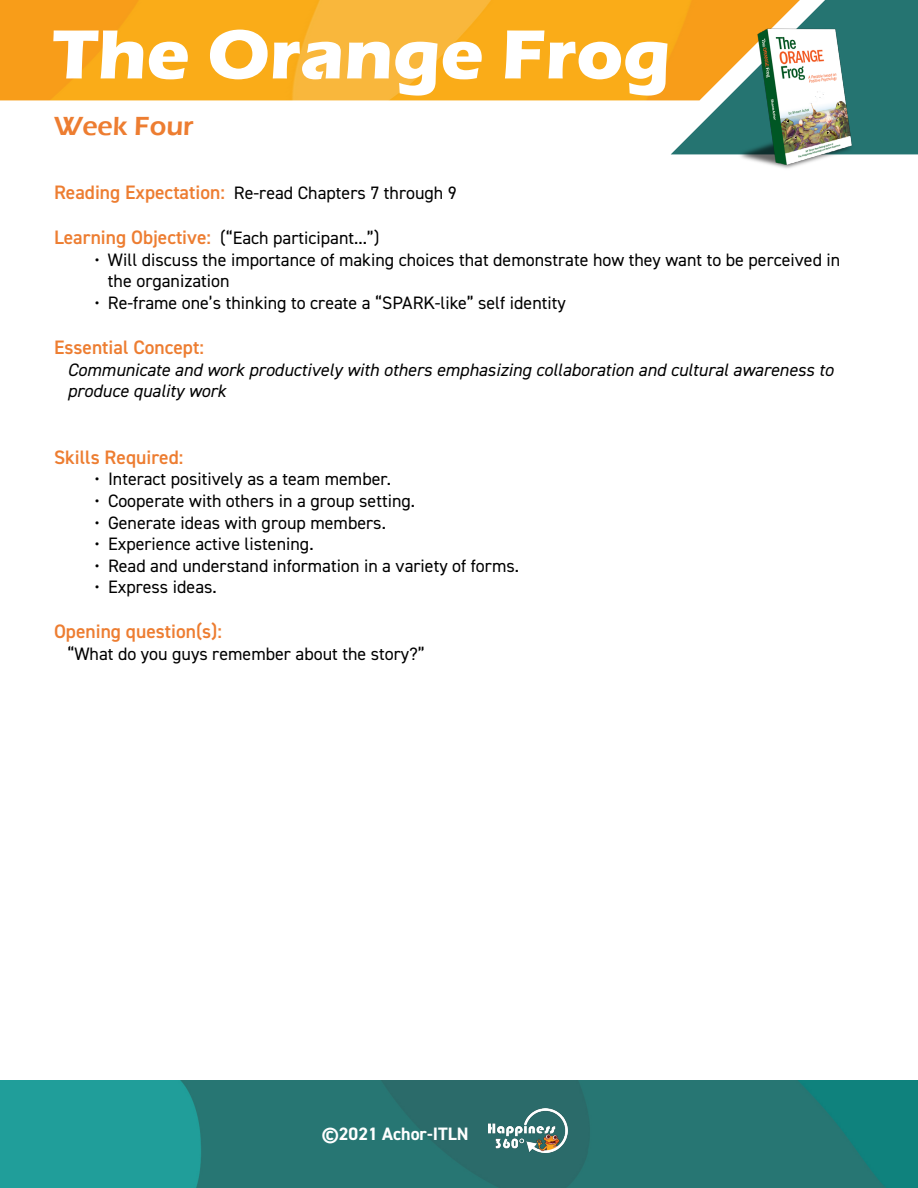
<style>
.page{position:relative;width:918px;height:1188px;background:#fff}
.page>*{position:absolute;margin:0;border:0;box-sizing:border-box;transform-origin:0 0}
.t1{font:700 72px "Eras ITC";color:#fff}
.t2{font:600 27px "Eras ITC";color:#ed7d31}
.t3{font:600 19.5px "DIN2014";color:#ed7d31}
.t4{font:18px/21.6px "DIN2014";color:#000}
.t5{font:italic 18px/21.6px "DIN2014";color:#000}
.t6{font:700 18px "DIN2014";color:#fff}
.s1{font-weight:600;font-size:19.5px;color:#ed7d31}
</style>
<div class="page">
<img style="left:0;top:1080px;width:918px;height:108px">
<img style="left:0;top:0;width:671px;height:100px">
<img style="left:671px;top:0;width:247px;height:154px">
<img style="left:489px;top:1108px;width:79px;height:44px">
<img style="left:738px;top:29px;width:116px;height:140px">
<h1 class="t1" style="left:52px;top:13px;width:620px">The Orange Frog</h1>
<h2 class="t2" style="left:54px;top:111px;width:141px">Week Four</h2>
<p class="t4" style="left:54px;top:182px;width:404px"><span class="s1">Reading Expectation:</span> Re-read Chapters 7 through 9</p>
<p class="t4" style="left:54px;top:227px;width:327px"><span class="s1">Learning Objective:</span> (“Each participant...”)</p>
<p class="t4" style="left:108px;top:248px;width:734px;text-indent:-14px">• Will discuss the importance of making choices that demonstrate how they want to be perceived in the organization</p>
<p class="t4" style="left:94px;top:292px;width:473px">• Re-frame one’s thinking to create a “SPARK-like” self identity</p>
<p class="t3" style="left:54px;top:334px;width:151px">Essential Concept:</p>
<p class="t5" style="left:68px;top:358px;width:767px">Communicate and work productively with others emphasizing collaboration and cultural awareness to produce quality work</p>
<p class="t3" style="left:54px;top:444px;width:131px">Skills Required:</p>
<p class="t4" style="left:94px;top:468px;width:298px">• Interact positively as a team member.</p>
<p class="t4" style="left:94px;top:490px;width:322px">• Cooperate with others in a group setting.</p>
<p class="t4" style="left:94px;top:511px;width:293px">• Generate ideas with group members.</p>
<p class="t4" style="left:94px;top:533px;width:221px">• Experience active listening.</p>
<p class="t4" style="left:94px;top:554px;width:426px">• Read and understand information in a variety of forms.</p>
<p class="t4" style="left:94px;top:576px;width:124px">• Express ideas.</p>
<p class="t3" style="left:54px;top:619px;width:170px">Opening question(s):</p>
<p class="t4" style="left:68px;top:643px;width:359px">“What do you guys remember about the story?”</p>
<p class="t6" style="left:322px;top:1122px;width:148px">©2021 Achor-ITLN</p>
</div>
